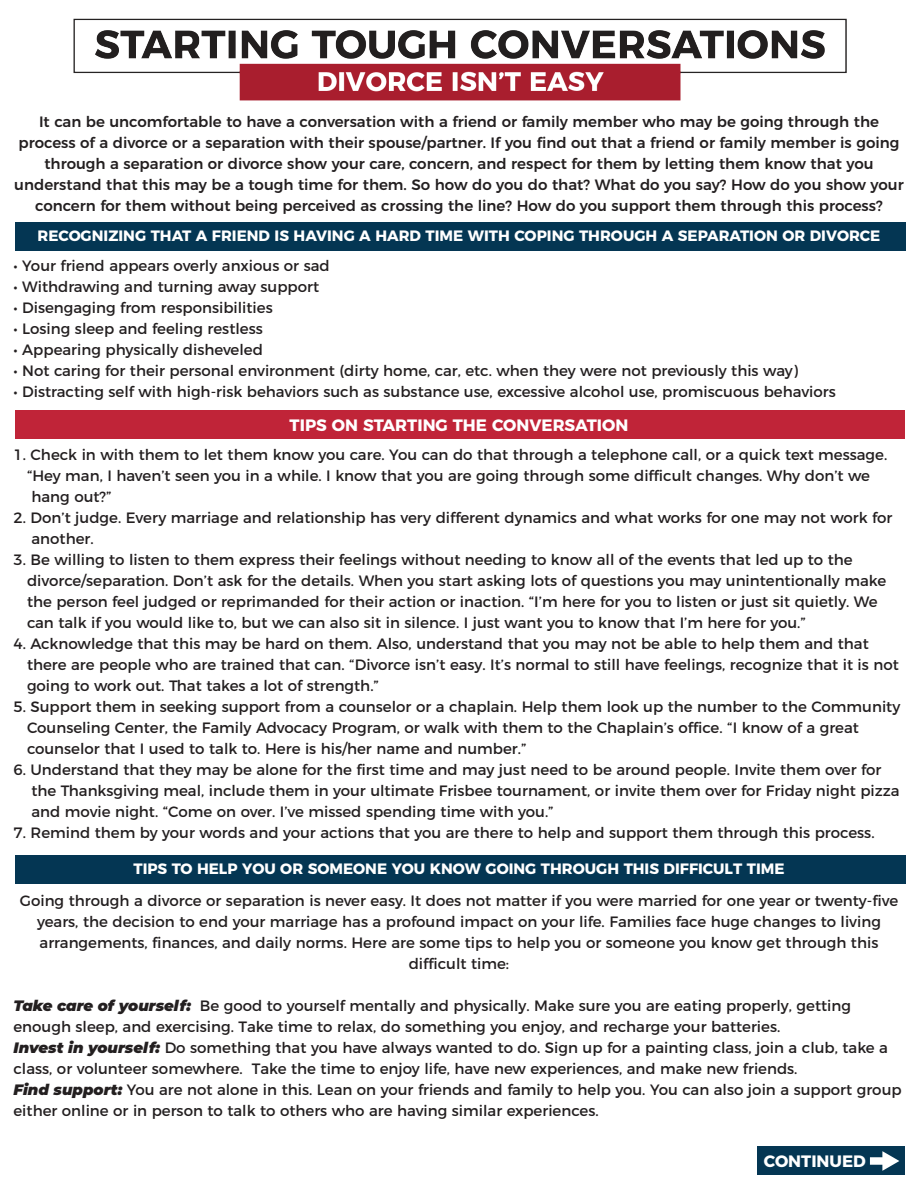
<style>
.page{position:relative;width:918px;height:1188px;background:#fff}
.page>*{position:absolute;margin:0;border:0;box-sizing:border-box;transform-origin:0 0}
.t1{font:700 16.5px "Montserrat";color:#fff}
.t2{font:15px/21px "Montserrat";color:#231f20}
.t3{font:500 15px/21px "Montserrat";color:#231f20;text-align:center}
.t4{font:700 15px "Montserrat";color:#fff}
.s1{font-weight:900;font-style:italic}
</style>
<div class="page">
<img style="left:73px;top:18px;width:832px;height:1157px">
<div style="left:371px;top:1029px;width:171px;height:124px;background:#fff"></div>
<div style="left:15px;top:222px;width:891px;height:29px;background:#043653"></div>
<div style="left:15px;top:855px;width:891px;height:29px;background:#043653"></div>
<div style="left:15px;top:410px;width:889px;height:29px;background:#c02438"></div>
<div style="left:757px;top:1147px;width:147px;height:28px;background:#043653"></div>
<svg style="left:870px;top:1151px;width:29px;height:20px"></svg>
<p class="t3" style="left:19px;top:110px;width:882px">It can be uncomfortable to have a conversation with a friend or family member who may be going through the process of a divorce or a separation with their spouse/partner. If you find out that a friend or family member is going through a separation or divorce show your care, concern, and respect for them by letting them know that you</p>
<p class="t3" style="left:14px;top:173px;width:891px">understand that this may be a tough time for them. So how do you do that? What do you say? How do you show your concern for them without being perceived as crossing the line? How do you support them through this process?</p>
<p class="t4" style="left:38px;top:223px;width:844px">RECOGNIZING THAT A FRIEND IS HAVING A HARD TIME WITH COPING THROUGH A SEPARATION OR DIVORCE</p>
<p class="t2" style="left:14px;top:254px;width:318px">• Your friend appears overly anxious or sad</p>
<p class="t2" style="left:14px;top:275px;width:307px">• Withdrawing and turning away support</p>
<p class="t2" style="left:14px;top:296px;width:261px">• Disengaging from responsibilities</p>
<p class="t2" style="left:14px;top:317px;width:251px">• Losing sleep and feeling restless</p>
<p class="t2" style="left:14px;top:338px;width:251px">• Appearing physically disheveled</p>
<p class="t2" style="left:14px;top:359px;width:786px">• Not caring for their personal environment (dirty home, car, etc. when they were not previously this way)</p>
<p class="t2" style="left:14px;top:380px;width:824px">• Distracting self with high-risk behaviors such as substance use, excessive alcohol use, promiscuous behaviors</p>
<p class="t1" style="left:290px;top:411px;width:340px">TIPS ON STARTING THE CONVERSATION</p>
<p class="t2" style="left:14px;top:443px;width:875px">1. Check in with them to let them know you care. You can do that through a telephone call, or a quick text message.</p>
<p class="t2" style="left:27px;top:464px;width:845px">“Hey man, I haven’t seen you in a while. I know that you are going through some difficult changes. Why don’t we</p>
<p class="t2" style="left:32px;top:485px;width:82px">hang out?”</p>
<p class="t2" style="left:14px;top:506px;width:881px">2. Don’t judge. Every marriage and relationship has very different dynamics and what works for one may not work for</p>
<p class="t2" style="left:32px;top:527px;width:64px">another.</p>
<p class="t2" style="left:14px;top:548px;width:841px">3. Be willing to listen to them express their feelings without needing to know all of the events that led up to the</p>
<p class="t2" style="left:27px;top:569px;width:861px">divorce/separation. Don’t ask for the details. When you start asking lots of questions you may unintentionally make</p>
<p class="t2" style="left:27px;top:590px;width:852px">the person feel judged or reprimanded for their action or inaction. “I’m here for you to listen or just sit quietly. We</p>
<p class="t2" style="left:27px;top:611px;width:780px">can talk if you would like to, but we can also sit in silence. I just want you to know that I’m here for you.”</p>
<p class="t2" style="left:14px;top:632px;width:857px">4. Acknowledge that this may be hard on them. Also, understand that you may not be able to help them and that</p>
<p class="t2" style="left:27px;top:653px;width:873px">there are people who are trained that can. “Divorce isn’t easy. It’s normal to still have feelings, recognize that it is not</p>
<p class="t2" style="left:27px;top:674px;width:354px">going to work out. That takes a lot of strength.”</p>
<p class="t2" style="left:14px;top:695px;width:888px">5. Support them in seeking support from a counselor or a chaplain. Help them look up the number to the Community</p>
<p class="t2" style="left:27px;top:716px;width:834px">Counseling Center, the Family Advocacy Program, or walk with them to the Chaplain’s office. “I know of a great</p>
<p class="t2" style="left:27px;top:737px;width:501px">counselor that I used to talk to. Here is his/her name and number.”</p>
<p class="t2" style="left:14px;top:758px;width:869px">6. Understand that they may be alone for the first time and may just need to be around people. Invite them over for</p>
<p class="t2" style="left:32px;top:779px;width:870px">the Thanksgiving meal, include them in your ultimate Frisbee tournament, or invite them over for Friday night pizza</p>
<p class="t2" style="left:32px;top:800px;width:524px">and movie night. “Come on over. I’ve missed spending time with you.”</p>
<p class="t2" style="left:14px;top:821px;width:863px">7. Remind them by your words and your actions that you are there to help and support them through this process.</p>
<p class="t4" style="left:133px;top:856px;width:653px">TIPS TO HELP YOU OR SOMEONE YOU KNOW GOING THROUGH THIS DIFFICULT TIME</p>
<p class="t2" style="left:20px;top:889px;width:880px;text-align:center">Going through a divorce or separation is never easy. It does not matter if you were married for one year or twenty-five years, the decision to end your marriage has a profound impact on your life. Families face huge changes to living</p>
<p class="t2" style="left:40px;top:931px;width:840px">arrangements, finances, and daily norms. Here are some tips to help you or someone you know get through this</p>
<p class="t2" style="left:409px;top:952px;width:102px">difficult time:</p>
<p class="t2" style="left:14px;top:994px;width:839px"><span class="s1">Take care of yourself:</span> Be good to yourself mentally and physically. Make sure you are eating properly, getting enough sleep, and exercising. Take time to relax, do something you enjoy, and recharge your batteries.</p>
<p class="t2" style="left:14px;top:1036px;width:876px"><span class="s1">Invest in yourself:</span> Do something that you have always wanted to do. Sign up for a painting class, join a club, take a class, or volunteer somewhere. Take the time to enjoy life, have new experiences, and make new friends.</p>
<p class="t2" style="left:14px;top:1078px;width:890px"><span class="s1">Find support:</span> You are not alone in this. Lean on your friends and family to help you. You can also join a support group either online or in person to talk to others who are having similar experiences.</p>
<p class="t1" style="left:764px;top:1148px;width:104px">CONTINUED</p>
</div>
